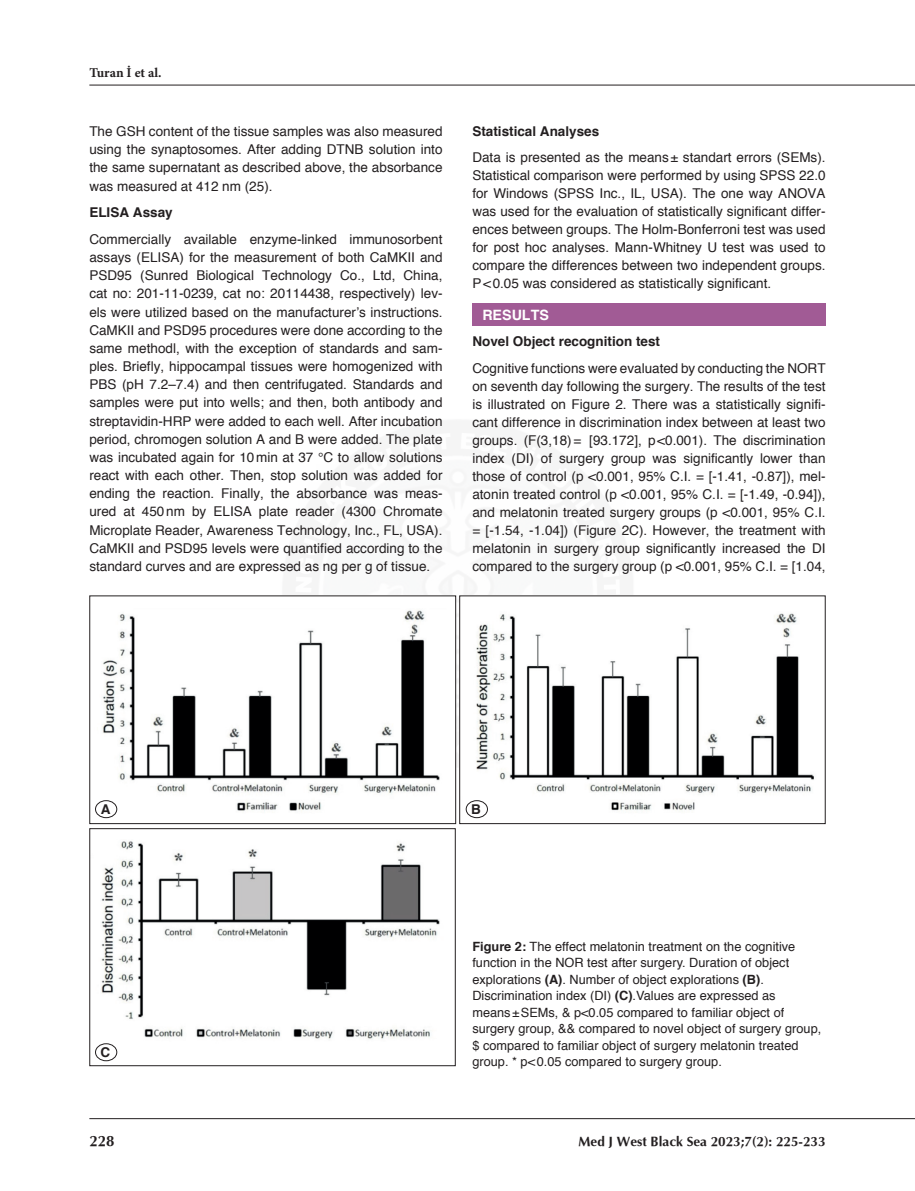
<style>
.page{position:relative;width:915px;height:1191px;background:#fff}
.page>*{position:absolute;margin:0;border:0;box-sizing:border-box;transform-origin:0 0}
.t1{font:700 15px "Optima";color:#231f20}
.t2{font:700 14.25px "Helvetica";color:#fff}
.t3{font:13.5px/18.1px "Helvetica";color:#231f20;text-align:justify}
.t4{font:700 13.5px "Helvetica";color:#231f20}
.t5{font:700 13.5px "Optima";color:#231f20}
.t6{font:700 13.5px "Minion Pro";color:#231f20}
.t7{font:12.75px/16.5px "Helvetica";color:#231f20}
.s1{font-weight:700}
</style>
<div class="page">
<hr style="left:89px;top:85px;width:825px;height:1px;background:#231f20">
<hr style="left:89px;top:1118px;width:825px;height:1px;background:#231f20">
<div style="left:472px;top:303px;width:353px;height:23px;background:#a15b95"></div>
<img style="left:95px;top:610px;width:345px;height:209px">
<div style="left:89px;top:595px;width:367px;height:229px;border:1px solid #231f20"></div>
<img style="left:95px;top:841px;width:345px;height:221px">
<div style="left:89px;top:828px;width:366px;height:238px;border:1px solid #231f20"></div>
<img style="left:465px;top:613px;width:349px;height:206px">
<div style="left:459px;top:595px;width:366px;height:229px;border:1px solid #231f20"></div>
<div style="left:95px;top:800px;width:22px;height:17px;background:#fff;border-radius:50%"></div>
<div style="left:95px;top:800px;width:22px;height:18px;border:1px solid #231f20;border-radius:50%"></div>
<div style="left:95px;top:1043px;width:22px;height:17px;background:#fff;border-radius:50%"></div>
<div style="left:95px;top:1043px;width:22px;height:18px;border:1px solid #231f20;border-radius:50%"></div>
<div style="left:466px;top:800px;width:21px;height:17px;background:#fff;border-radius:50%"></div>
<div style="left:466px;top:800px;width:21px;height:18px;border:1px solid #231f20;border-radius:50%"></div>
<p class="t6" style="left:89px;top:63px;width:74px">Turan İ et al.</p>
<p class="t3" style="left:89px;top:123px;width:354px">The GSH content of the tissue samples was also measured using the synaptosomes. After adding DTNB solution into the same supernatant as described above, the absorbance was measured at 412 nm (25).</p>
<p class="t4" style="left:89px;top:201px;width:85px">ELISA Assay</p>
<p class="t3" style="left:89px;top:230px;width:354px">Commercially available enzyme-linked immunosorbent assays (ELISA) for the measurement of both CaMKII and PSD95 (Sunred Biological Technology Co., Ltd, China, cat no: 201-11-0239, cat no: 20114438, respectively) lev&shy;els were utilized based on the manufacturer’s instructions.<br>CaMKII and PSD95 procedures were done according to the same methodl, with the exception of standards and sam&shy;ples. Briefly, hippocampal tissues were homogenized with PBS (pH 7.2–7.4) and then centrifugated. Standards and samples were put into wells; and then, both antibody and streptavidin-HRP were added to each well. After incubation period, chromogen solution A and B were added. The plate was incubated again for 10min at 37 °C to allow solutions react with each other. Then, stop solution was added for ending the reaction. Finally, the absorbance was meas&shy;ured at 450nm by ELISA plate reader (4300 Chromate Microplate Reader, Awareness Technology, Inc., FL, USA).<br>CaMKII and PSD95 levels were quantified according to the standard curves and are expressed as ng per g of tissue.</p>
<p class="t4" style="left:472px;top:120px;width:128px">Statistical Analyses</p>
<p class="t3" style="left:472px;top:149px;width:354px">Data is presented as the means± standart errors (SEMs).<br>Statistical comparison were performed by using SPSS 22.0 for Windows (SPSS Inc., IL, USA). The one way ANOVA was used for the evaluation of statistically significant differ&shy;ences between groups. The Holm-Bonferroni test was used for post hoc analyses. Mann-Whitney U test was used to compare the differences between two independent groups.<br>P&lt;0.05 was considered as statistically significant.</p>
<p class="t2" style="left:482px;top:303px;width:68px">RESULTS</p>
<p class="t4" style="left:472px;top:331px;width:189px">Novel Object recognition test</p>
<p class="t3" style="left:472px;top:359px;width:354px">Cognitive functions were evaluated by conducting the NORT on seventh day following the surgery. The results of the test is illustrated on Figure 2. There was a statistically signifi&shy;cant difference in discrimination index between at least two groups. (F(3,18)= [93.172], p&lt;0.001). The discrimination index (DI) of surgery group was significantly lower than those of control (p &lt;0.001, 95% C.I. = [-1.41, -0.87]), mel&shy;atonin treated control (p &lt;0.001, 95% C.I. = [-1.49, -0.94]), and melatonin treated surgery groups (p &lt;0.001, 95% C.I. = [-1.54, -1.04]) (Figure 2C). However, the treatment with melatonin in surgery group significantly increased the DI compared to the surgery group (p &lt;0.001, 95% C.I. = [1.04,</p>
<p class="t4" style="left:101px;top:798px;width:11px">A</p>
<p class="t4" style="left:100px;top:1041px;width:11px">C</p>
<p class="t1" style="left:89px;top:1131px;width:27px">228</p>
<p class="t4" style="left:471px;top:798px;width:11px">B</p>
<p class="t7" style="left:472px;top:938px;width:350px"><span class="s1">Figure 2:</span> The effect melatonin treatment on the cognitive function in the NOR test after surgery. Duration of object explorations <span class="s1">(A)</span>. Number of object explorations <span class="s1">(B)</span>.<br>Discrimination index (DI) <span class="s1">(C)</span>.Values are expressed as means±SEMs, &amp; p&lt;0.05 compared to familiar object of surgery group, &amp;&amp; compared to novel object of surgery group, $ compared to familiar object of surgery melatonin treated group. * p&lt;0.05 compared to surgery group.</p>
<p class="t5" style="left:578px;top:1132px;width:248px">Med J West Black Sea 2023;7(2): 225-233</p>
</div>
